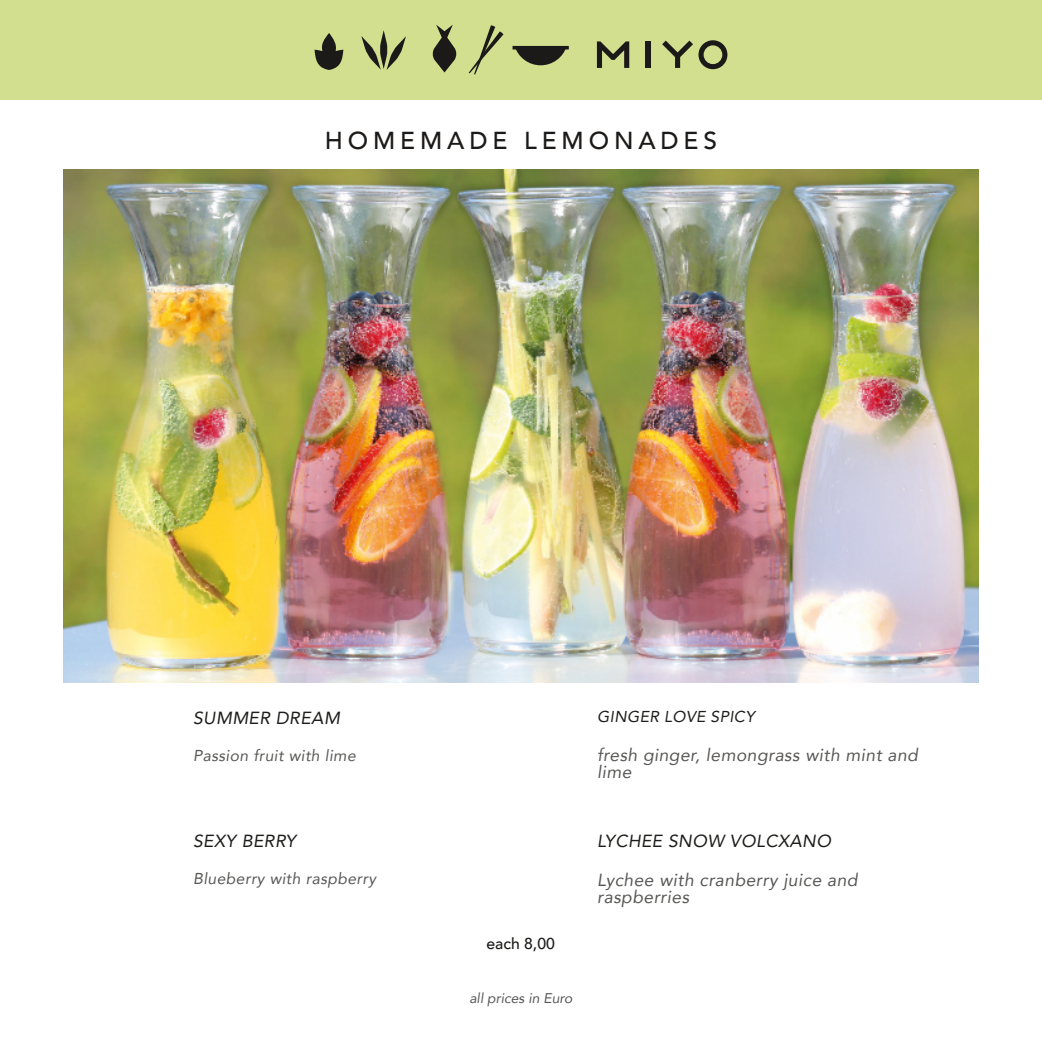
<style>
.page{position:relative;width:1042px;height:1042px;background:#fff}
.page>*{position:absolute;margin:0;border:0;box-sizing:border-box;transform-origin:0 0}
.t1{font:500 24.5px "Avenir";letter-spacing:.2em;color:#1c1a18}
.t2{font:italic 17.5px/17.5px "Avenir";letter-spacing:.025em;color:#585755}
.t3{font:italic 17.5px "Avenir";letter-spacing:.025em;color:#1d1d1b}
.t4{font:italic 15.75px "Avenir";letter-spacing:.025em;color:#585755}
.t5{font:italic 15.75px "Avenir";letter-spacing:.025em;color:#1d1d1b}
.t6{font:500 15.75px "Avenir";color:#1c1a18}
.t7{font:italic 14px "Avenir";color:#585655}
</style>
<div class="page">
<div style="left:0;top:0;width:1042px;height:99px;background:#d2df8f"></div>
<svg style="left:314px;top:33px;width:29px;height:37px"></svg>
<svg style="left:432px;top:25px;width:25px;height:47px"></svg>
<svg style="left:361px;top:30px;width:45px;height:40px"></svg>
<svg style="left:469px;top:25px;width:34px;height:50px"></svg>
<svg style="left:515px;top:49px;width:52px;height:16px"></svg>
<hr style="left:512px;top:46px;width:57px;height:3px;background:#1c1a18">
<div style="left:646px;top:42px;width:5px;height:26px;background:#1c1a18"></div>
<svg style="left:597px;top:41px;width:32px;height:27px"></svg>
<svg style="left:662px;top:40px;width:65px;height:29px"></svg>
<img style="left:63px;top:170px;width:915px;height:512px">
<h1 class="t1" style="left:325px;top:124px;width:394px">HOMEMADE LEMONADES</h1>
<p class="t3" style="left:193px;top:706px;width:148px">SUMMER DREAM</p>
<p class="t4" style="left:193px;top:745px;width:164px">Passion fruit with lime</p>
<p class="t3" style="left:193px;top:829px;width:104px">SEXY BERRY</p>
<p class="t4" style="left:193px;top:868px;width:184px">Blueberry with raspberry</p>
<p class="t6" style="left:486px;top:933px;width:70px">each 8,00</p>
<p class="t7" style="left:469px;top:989px;width:105px">all prices in Euro</p>
<p class="t5" style="left:597px;top:707px;width:159px">GINGER LOVE SPICY</p>
<p class="t2" style="left:597px;top:746px;width:322px">fresh ginger, lemongrass with mint and lime</p>
<p class="t3" style="left:597px;top:829px;width:235px">LYCHEE SNOW VOLCXANO</p>
<p class="t2" style="left:597px;top:871px;width:262px">Lychee with cranberry juice and raspberries</p>
</div>
